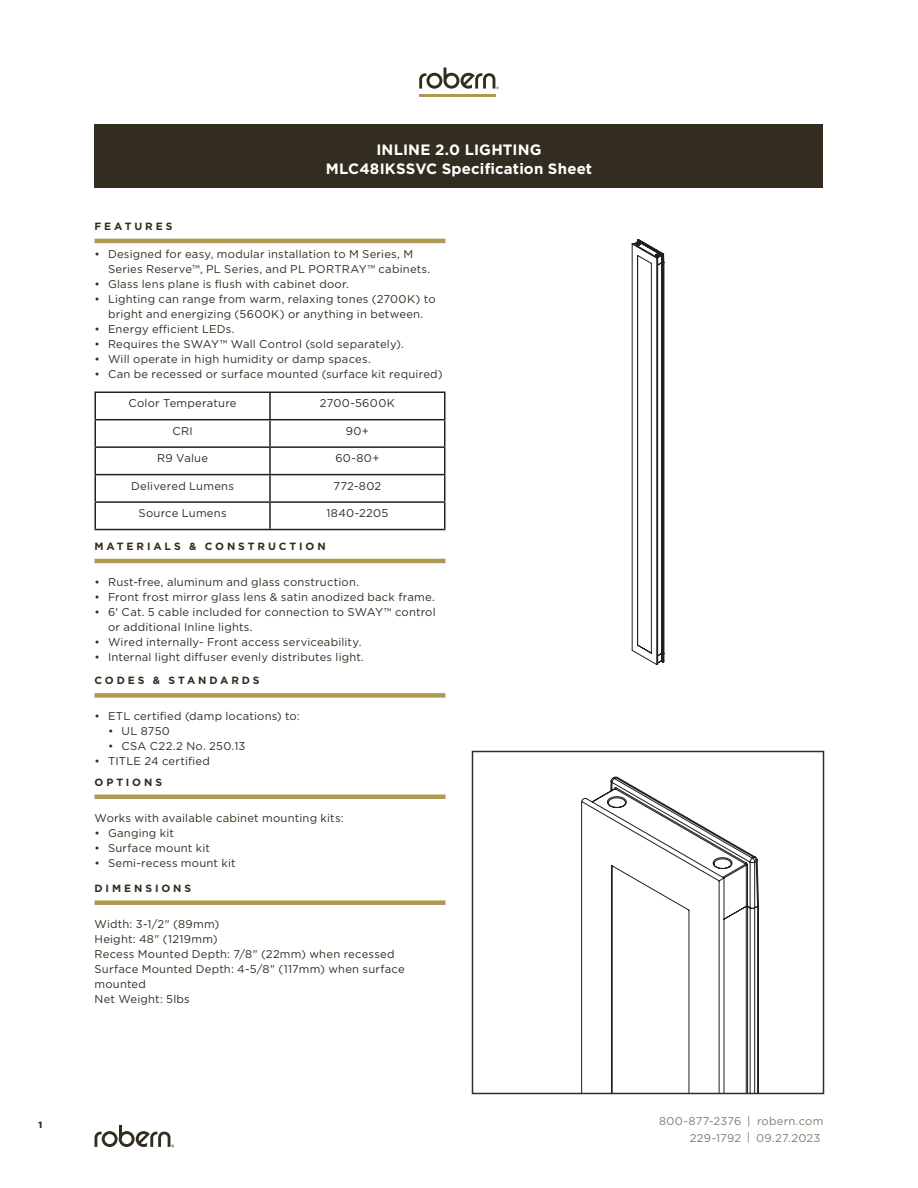
<style>
.page{position:relative;width:918px;height:1188px;background:#fff}
.page>*{position:absolute;margin:0;border:0;box-sizing:border-box;transform-origin:0 0}
.t1{font:700 15px/18.8px "Gotham";letter-spacing:.01em;color:#fff;text-align:center}
.t2{font:11.25px/15px "Gotham";letter-spacing:.02em;color:#322d1f}
.t3{font:11.25px/17.4px "Gotham";letter-spacing:.02em;color:#837c71;text-align:right}
.t4{font:700 10.5px "Gotham";letter-spacing:.275em;color:#322d1f}
.t5{font:900 9px "Gotham";color:#322d1f}
</style>
<div class="page">
<div style="left:94px;top:900px;width:352px;height:5px;background:#ae9852"></div>
<svg style="left:631px;top:239px;width:34px;height:426px"></svg>
<svg style="left:581px;top:776px;width:178px;height:315px"></svg>
<div style="left:472px;top:751px;width:352px;height:343px;border:2px solid #322d1f"></div>
<hr style="left:94px;top:795px;width:352px;height:4px;background:#ae9852">
<div style="left:94px;top:693px;width:352px;height:5px;background:#ae9852"></div>
<hr style="left:94px;top:559px;width:352px;height:4px;background:#ae9852">
<hr style="left:94px;top:239px;width:352px;height:4px;background:#ae9852">
<hr style="left:94px;top:392px;width:176px;height:1px;background:#231f20">
<hr style="left:94px;top:393px;width:2px;height:26px;background:#231f20">
<hr style="left:270px;top:392px;width:176px;height:1px;background:#231f20">
<hr style="left:269px;top:393px;width:2px;height:26px;background:#231f20">
<hr style="left:444px;top:393px;width:2px;height:26px;background:#231f20">
<hr style="left:94px;top:419px;width:176px;height:1px;background:#231f20">
<hr style="left:94px;top:420px;width:2px;height:26px;background:#231f20">
<hr style="left:270px;top:419px;width:176px;height:1px;background:#231f20">
<hr style="left:269px;top:420px;width:2px;height:26px;background:#231f20">
<hr style="left:444px;top:420px;width:2px;height:26px;background:#231f20">
<hr style="left:94px;top:446px;width:176px;height:2px;background:#231f20">
<hr style="left:94px;top:448px;width:2px;height:26px;background:#231f20">
<hr style="left:270px;top:446px;width:176px;height:2px;background:#231f20">
<hr style="left:269px;top:448px;width:2px;height:26px;background:#231f20">
<hr style="left:444px;top:448px;width:2px;height:26px;background:#231f20">
<hr style="left:94px;top:474px;width:176px;height:1px;background:#231f20">
<hr style="left:94px;top:475px;width:2px;height:26px;background:#231f20">
<hr style="left:270px;top:474px;width:176px;height:1px;background:#231f20">
<hr style="left:269px;top:475px;width:2px;height:26px;background:#231f20">
<hr style="left:444px;top:475px;width:2px;height:26px;background:#231f20">
<hr style="left:94px;top:501px;width:176px;height:2px;background:#231f20">
<hr style="left:94px;top:503px;width:2px;height:26px;background:#231f20">
<hr style="left:270px;top:501px;width:176px;height:2px;background:#231f20">
<hr style="left:269px;top:503px;width:2px;height:26px;background:#231f20">
<hr style="left:444px;top:503px;width:2px;height:26px;background:#231f20">
<hr style="left:94px;top:529px;width:176px;height:1px;background:#231f20">
<hr style="left:270px;top:529px;width:176px;height:1px;background:#231f20">
<div style="left:94px;top:124px;width:730px;height:63px;background:#322d1f"></div>
<svg style="left:94px;top:1126px;width:80px;height:22px"></svg>
<hr style="left:419px;top:94px;width:76px;height:3px;background:#ae9852">
<svg style="left:419px;top:68px;width:80px;height:21px"></svg>
<p class="t4" style="left:94px;top:219px;width:80px">FEATURES</p>
<h1 class="t1" style="left:326px;top:140px;width:268px">INLINE 2.0 LIGHTING<br>MLC48IKSSVC Specification Sheet</h1>
<p class="t2" style="left:108px;top:246px;width:324px;text-indent:-14px">• Designed for easy, modular installation to M Series, M<br>Series Reserve™, PL Series, and PL PORTRAY™ cabinets.</p>
<p class="t2" style="left:94px;top:276px;width:256px">• Glass lens plane is flush with cabinet door.</p>
<p class="t2" style="left:94px;top:291px;width:343px;text-align:center">• Lighting can range from warm, relaxing tones (2700K) to bright and energizing (5600K) or anything in between.</p>
<p class="t2" style="left:94px;top:321px;width:142px">• Energy efficient LEDs.</p>
<p class="t2" style="left:94px;top:336px;width:311px">• Requires the SWAY™ Wall Control (sold separately).</p>
<p class="t2" style="left:94px;top:351px;width:278px">• Will operate in high humidity or damp spaces.</p>
<p class="t2" style="left:94px;top:366px;width:350px">• Can be recessed or surface mounted (surface kit required)</p>
<p class="t2" style="left:129px;top:396px;width:110px">Color Temperature</p>
<p class="t2" style="left:320px;top:396px;width:76px">2700-5600K</p>
<p class="t2" style="left:172px;top:423px;width:22px">CRI</p>
<p class="t2" style="left:346px;top:423px;width:25px">90+</p>
<p class="t2" style="left:157px;top:450px;width:52px">R9 Value</p>
<p class="t2" style="left:335px;top:450px;width:46px">60-80+</p>
<p class="t2" style="left:131px;top:478px;width:104px">Delivered Lumens</p>
<p class="t2" style="left:333px;top:478px;width:50px">772-802</p>
<p class="t2" style="left:139px;top:505px;width:90px">Source Lumens</p>
<p class="t2" style="left:326px;top:505px;width:63px">1840-2205</p>
<p class="t4" style="left:94px;top:539px;width:233px">MATERIALS &amp; CONSTRUCTION</p>
<p class="t2" style="left:94px;top:574px;width:266px">• Rust-free, aluminum and glass construction.</p>
<p class="t2" style="left:94px;top:589px;width:342px">• Front frost mirror glass lens &amp; satin anodized back frame.</p>
<p class="t2" style="left:108px;top:604px;width:329px;text-indent:-14px">• 6' Cat. 5 cable included for connection to SWAY™ control or additional Inline lights.</p>
<p class="t2" style="left:94px;top:634px;width:269px">• Wired internally- Front access serviceability.</p>
<p class="t2" style="left:94px;top:649px;width:271px">• Internal light diffuser evenly distributes light.</p>
<p class="t4" style="left:94px;top:674px;width:167px">CODES &amp; STANDARDS</p>
<p class="t2" style="left:94px;top:709px;width:207px">• ETL certified (damp locations) to:</p>
<p class="t2" style="left:108px;top:724px;width:63px">• UL 8750</p>
<p class="t2" style="left:108px;top:739px;width:139px">• CSA C22.2 No. 250.13</p>
<p class="t2" style="left:94px;top:754px;width:117px">• TITLE 24 certified</p>
<p class="t4" style="left:94px;top:775px;width:69px">OPTIONS</p>
<p class="t2" style="left:94px;top:810px;width:251px">Works with available cabinet mounting kits:</p>
<p class="t2" style="left:94px;top:825px;width:81px">• Ganging kit</p>
<p class="t2" style="left:94px;top:840px;width:117px">• Surface mount kit</p>
<p class="t2" style="left:94px;top:855px;width:143px">• Semi-recess mount kit</p>
<p class="t4" style="left:94px;top:881px;width:98px">DIMENSIONS</p>
<p class="t2" style="left:94px;top:916px;width:312px">Width: 3-1/2" (89mm)<br>Height: 48" (1219mm)<br>Recess Mounted Depth: 7/8" (22mm) when recessed<br>Surface Mounted Depth: 4-5/8" (117mm) when surface mounted<br>Net Weight: 5lbs</p>
<p class="t5" style="left:39px;top:1118px;width:5px">1</p>
<p class="t3" style="left:659px;top:1112px;width:166px">800-877-2376 | robern.com<br>229-1792 | 09.27.2023</p>
</div>
